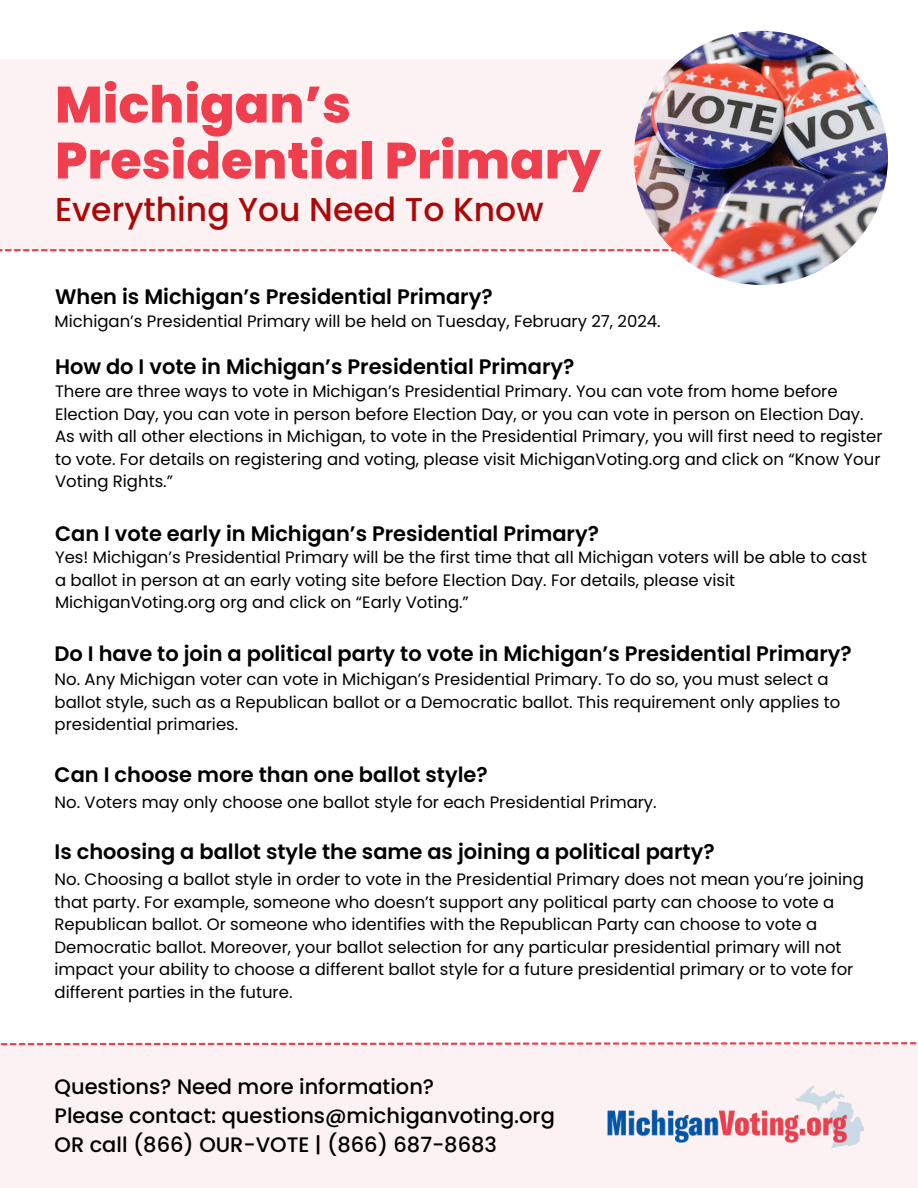
<style>
.page{position:relative;width:918px;height:1188px;background:#fff}
.page>*{position:absolute;margin:0;border:0;box-sizing:border-box;transform-origin:0 0}
.t1{font:800 51px "Poppins";color:#ef3f4f}
.t2{font:500 33px "Poppins";color:#ab0808}
.t3{font:600 21px "Poppins";color:#000}
.t4{font:500 21px "Poppins";color:#000}
.t5{font:16.5px/22.5px "Poppins";color:#000}
</style>
<div class="page">
<div style="left:0;top:1045px;width:918px;height:143px;background:#fdf2f3"></div>
<svg style="left:0;top:1042px;width:917px;height:3px"></svg>
<svg style="left:0;top:250px;width:674px;height:1px"></svg>
<img style="left:634px;top:31px;width:254px;height:254px;border-radius:50%">
<svg style="left:0;top:59px;width:705px;height:191px;fill:#fdf2f3"></svg>
<img style="left:607px;top:1085px;width:256px;height:63px">
<p class="t1" style="left:55px;top:69px;width:297px">Michigan’s</p>
<p class="t1" style="left:55px;top:125px;width:547px">Presidential Primary</p>
<p class="t2" style="left:55px;top:186px;width:490px">Everything You Need To Know</p>
<p class="t3" style="left:55px;top:282px;width:439px">When is Michigan’s Presidential Primary?</p>
<p class="t5" style="left:55px;top:310px;width:608px">Michigan’s Presidential Primary will be held on Tuesday, February 27, 2024.</p>
<p class="t3" style="left:55px;top:352px;width:521px">How do I vote in Michigan’s Presidential Primary?</p>
<p class="t5" style="left:55px;top:380px;width:784px">There are three ways to vote in Michigan’s Presidential Primary. You can vote from home before</p>
<p class="t5" style="left:55px;top:403px;width:810px">Election Day, you can vote in person before Election Day, or you can vote in person on Election Day.</p>
<p class="t5" style="left:55px;top:425px;width:829px">As with all other elections in Michigan, to vote in the Presidential Primary, you will first need to register</p>
<p class="t5" style="left:55px;top:448px;width:827px">to vote. For details on registering and voting, please visit MichiganVoting.org and click on “Know Your<br>Voting Rights.”</p>
<p class="t3" style="left:55px;top:519px;width:545px">Can I vote early in Michigan’s Presidential Primary?</p>
<p class="t5" style="left:55px;top:546px;width:813px">Yes! Michigan’s Presidential Primary will be the first time that all Michigan voters will be able to cast a ballot in person at an early voting site before Election Day. For details, please visit<br>MichiganVoting.org org and click on “Early Voting.”</p>
<p class="t3" style="left:55px;top:639px;width:799px">Do I have to join a political party to vote in Michigan’s Presidential Primary?</p>
<p class="t5" style="left:55px;top:668px;width:776px">No. Any Michigan voter can vote in Michigan’s Presidential Primary. To do so, you must select a</p>
<p class="t5" style="left:55px;top:691px;width:787px">ballot style, such as a Republican ballot or a Democratic ballot. This requirement only applies to presidential primaries.</p>
<p class="t3" style="left:55px;top:760px;width:435px">Can I choose more than one ballot style?</p>
<p class="t5" style="left:55px;top:791px;width:604px">No. Voters may only choose one ballot style for each Presidential Primary.</p>
<p class="t3" style="left:55px;top:837px;width:662px">Is choosing a ballot style the same as joining a political party?</p>
<p class="t5" style="left:55px;top:868px;width:811px">No. Choosing a ballot style in order to vote in the Presidential Primary does not mean you’re joining that party. For example, someone who doesn’t support any political party can choose to vote a Republican ballot. Or someone who identifies with the Republican Party can choose to vote a Democratic ballot. Moreover, your ballot selection for any particular presidential primary will not impact your ability to choose a different ballot style for a future presidential primary or to vote for different parties in the future.</p>
<p class="t4" style="left:55px;top:1072px;width:381px">Questions? Need more information?</p>
<p class="t4" style="left:55px;top:1101px;width:502px">Please contact: questions@michiganvoting.org</p>
<p class="t4" style="left:55px;top:1130px;width:444px">OR call (866) OUR-VOTE | (866) 687-8683</p>
</div>
